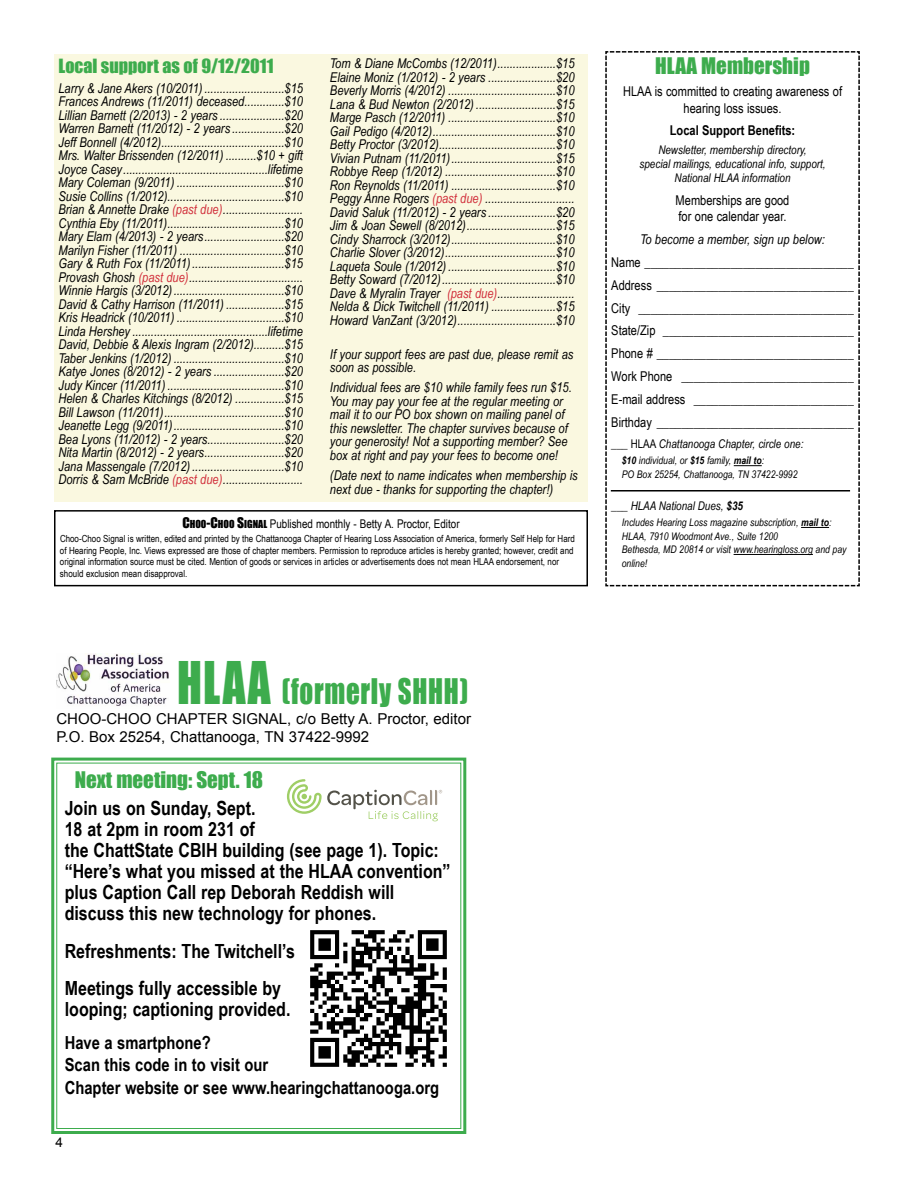
<style>
.page{position:relative;width:918px;height:1188px;background:#fff}
.page>*{position:absolute;margin:0;border:0;box-sizing:border-box;transform-origin:0 0}
.t1{font:32.4px "Impact";letter-spacing:.025em;color:#3dac4d;scale:.83 1}
.t2{font:21px "Impact";color:#3dac4d}
.t3{font:700 19.5px/21px "Arial Narrow";color:#000}
.t4{font:700 18px/22.2px "Arial Narrow";color:#000}
.t5{font:18px "Impact";color:#3dac4d}
.t6{font:15px/18px "Arial";color:#000}
.t7{font:italic 13.5px/13.5px "Arial Narrow";color:#000}
.t8{font:13.5px/22.8px "Arial Narrow";color:#000;text-align:center}
.t9{font:700 13.5px "Arial Narrow";color:#000}
.t10{font:13.5px "Arial";color:#000}
.t11{font:italic 12px/14.4px "Arial Narrow";color:#000;text-align:center}
.t12{font:12px "Arial Narrow";color:#000}
.t13{font:italic 10.5px/13.5px "Arial Narrow";color:#000}
.t14{font:9.75px/11.7px "Arial Narrow";color:#000}
.s1{color:#d12f3b}
.s2{font-family:"Impact";font-size:13.5px}
.s3{font-family:"Impact";font-size:10.2px}
.s4{font-size:54px}
.s5{font-style:normal}
.s6{font-weight:700}
</style>
<div class="page">
<div style="left:51px;top:758px;width:415px;height:376px;border:3px solid #3dac4d"></div>
<div style="left:56px;top:763px;width:405px;height:366px;border:1px solid #3dac4d"></div>
<div style="left:54px;top:510px;width:534px;height:76px;border:2px solid #000"></div>
<svg style="left:605px;top:51px;width:255px;height:536px"></svg>
<hr style="left:734px;top:554px;width:79px;height:1px;background:#000">
<div style="left:54px;top:54px;width:534px;height:447px;background:#faf8e0"></div>
<img style="left:56px;top:654px;width:113px;height:52px">
<hr style="left:611px;top:490px;width:239px;height:2px;background:#000">
<img style="left:310px;top:930px;width:137px;height:137px">
<svg style="left:287px;top:779px;width:155px;height:42px"></svg>
<h3 class="t5" style="left:58px;top:55px;width:217px">Local support as of 9/12/2011</h3>
<p class="t7" style="left:58px;top:81px;width:246px;text-align:justify">Larry &amp; Jane Akers (10/2011) ..........................$15<br>Frances Andrews (11/2011) deceased.............$10<br>Lillian Barnett (2/2013) - 2 years .....................$20<br>Warren Barnett (11/2012) - 2 years .................$20<br>Jeff Bonnell (4/2012)........................................$10<br>Mrs. Walter Brissenden (12/2011) ..........$10 + gift Joyce Casey...............................................lifetime Mary Coleman (9/2011) ...................................$10<br>Susie Collins (1/2012)......................................$10<br>Brian &amp; Annette Drake <span class="s1">(past due)</span>..........................<br>Cynthia Eby (11/2011)......................................$10<br>Mary Elam (4/2013) - 2 years..........................$20<br>Marilyn Fisher (11/2011) ..................................$10<br>Gary &amp; Ruth Fox (11/2011)..............................$15<br>Provash Ghosh <span class="s1">(past due)</span>.....................................<br>Winnie Hargis (3/2012)....................................$10<br>David &amp; Cathy Harrison (11/2011) ...................$15<br>Kris Headrick (10/2011) ...................................$10<br>Linda Hershey ............................................lifetime David, Debbie &amp; Alexis Ingram (2/2012)..........$15<br>Taber Jenkins (1/2012) ....................................$10<br>Katye Jones (8/2012) - 2 years .......................$20<br>Judy Kincer (11/2011) ......................................$10<br>Helen &amp; Charles Kitchings (8/2012) ................$15<br>Bill Lawson (11/2011).......................................$10<br>Jeanette Legg (9/2011)....................................$10<br>Bea Lyons (11/2012) - 2 years.........................$20<br>Nita Martin (8/2012) - 2 years..........................$20<br>Jana Massengale (7/2012) ..............................$10<br>Dorris &amp; Sam McBride <span class="s1">(past due)</span>..........................</p>
<p class="t7" style="left:330px;top:57px;width:246px;text-align:justify">Tom &amp; Diane McCombs (12/2011)...................$15<br>Elaine Moniz (1/2012) - 2 years ......................$20<br>Beverly Morris (4/2012) ...................................$10<br>Lana &amp; Bud Newton (2/2012) ..........................$15<br>Marge Pasch (12/2011) ...................................$10<br>Gail Pedigo (4/2012)........................................$10<br>Betty Proctor (3/2012)......................................$10<br>Vivian Putnam (11/2011)..................................$15<br>Robbye Reep (1/2012) ....................................$10<br>Ron Reynolds (11/2011) ..................................$10<br>Peggy Anne Rogers <span class="s1">(past due)</span> .............................<br>David Saluk (11/2012) - 2 years ......................$20<br>Jim &amp; Joan Sewell (8/2012).............................$15<br>Cindy Sharrock (3/2012)..................................$10<br>Charlie Slover (3/2012)....................................$10<br>Laqueta Soule (1/2012) ...................................$10<br>Betty Soward (7/2012).....................................$10<br>Dave &amp; Myralin Trayer <span class="s1">(past due)</span>.........................<br>Nelda &amp; Dick Twitchell (11/2011) .....................$15<br>Howard VanZant (3/2012)................................$10</p>
<p class="t7" style="left:330px;top:347px;width:245px">If your support fees are past due, please remit as soon as possible.</p>
<p class="t7" style="left:330px;top:381px;width:243px">Individual fees are $10 while family fees run $15.<br>You may pay your fee at the regular meeting or mail it to our PO box shown on mailing panel of this newsletter. The chapter survives because of your generosity! Not a supporting member? See box at right and pay your fees to become one!</p>
<p class="t7" style="left:330px;top:468px;width:249px">(Date next to name indicates when membership is next due - thanks for supporting the chapter!)</p>
<p class="t12" style="left:182px;top:517px;width:279px"><span class="s2">C</span><span class="s3">HOO</span><span class="s2">-C</span><span class="s3">HOO</span> <span class="s2">S</span><span class="s3">IgNAL</span> Published monthly - Betty A. Proctor, Editor</p>
<p class="t14" style="left:60px;top:532px;width:516px">Choo-Choo Signal is written, edited and printed by the Chattanooga Chapter of Hearing Loss Association of America, formerly Self Help for Hard of Hearing People, Inc. Views expressed are those of chapter members. Permission to reproduce articles is hereby granted; however, credit and original information source must be cited. Mention of goods or services in articles or advertisements does not mean HLAA endorsement, nor should exclusion mean disapproval.</p>
<h1 class="t1" style="left:177px;top:671px;width:352px"><span class="s4">HLAA</span> (formerly SHHH)</h1>
<p class="t6" style="left:56px;top:710px;width:416px">Choo-Choo Chapter Signal, c/o Betty a. proctor, editor p.o. Box 25254, Chattanooga, tn 37422-9992</p>
<h2 class="t2" style="left:75px;top:767px;width:190px">Next meeting: Sept. 18</h2>
<h3 class="t3" style="left:65px;top:798px;width:387px">Join us on Sunday, Sept.<br>18 at 2pm in room 231 of<br>the ChattState CBIH building (see page 1). Topic: “Here’s what you missed at the HLAA convention” plus Caption Call rep Deborah Reddish will discuss this new technology for phones.</h3>
<h3 class="t3" style="left:65px;top:932px;width:232px;line-height:37.2px">Refreshments: The Twitchell’s<br>Meetings fully accessible by</h3>
<h3 class="t3" style="left:65px;top:998px;width:227px">looping; captioning provided.</h3>
<h3 class="t4" style="left:65px;top:1032px;width:376px">Have a smartphone?<br>Scan this code in to visit our<br>Chapter website or see www.hearingchattanooga.org</h3>
<p class="t10" style="left:56px;top:1134px;width:9px">4</p>
<h2 class="t2" style="left:655px;top:53px;width:156px">HLAA Membership</h2>
<p class="t8" style="left:623px;top:84px;width:221px;line-height:16px">HLAA is committed to creating awareness of hearing loss issues.</p>
<p class="t9" style="left:670px;top:123px;width:127px">Local Support Benefits:</p>
<p class="t11" style="left:640px;top:142px;width:188px">Newsletter, membership directory,<br>special mailings, educational info, support,<br>National HLAA information</p>
<p class="t8" style="left:676px;top:192px;width:115px;line-height:16px;text-align:left">Memberships are good for one calendar year.</p>
<p class="t7" style="left:640px;top:232px;width:186px">To become a member, sign up below:</p>
<p class="t8" style="left:611px;top:251px;width:244px;text-align:justify">Name __________________________________ Address ________________________________ City ___________________________________ State/Zip _______________________________ Phone # ________________________________ Work Phone ____________________________ E-mail address __________________________ Birthday ________________________________</p>
<p class="t11" style="left:611px;top:436px;width:194px"><span class="s5">___ HLAA</span> Chattanooga Chapter, circle one:</p>
<p class="t13" style="left:622px;top:454px;width:177px"><span class="s6">$10</span> individual, or <span class="s6">$15</span> family, <span class="s6">mail to</span>:<br>PO Box 25254, Chattanooga, TN 37422-9992</p>
<p class="t11" style="left:611px;top:498px;width:133px"><span class="s5">___</span> HLAA National Dues, <span class="s6">$35</span></p>
<p class="t13" style="left:622px;top:516px;width:226px">Includes Hearing Loss magazine subscription, <span class="s6">mail to</span>:<br>HLAA, 7910 Woodmont Ave., Suite 1200<br>Bethesda, MD 20814 or visit www.hearingloss.org and pay online!</p>
</div>
